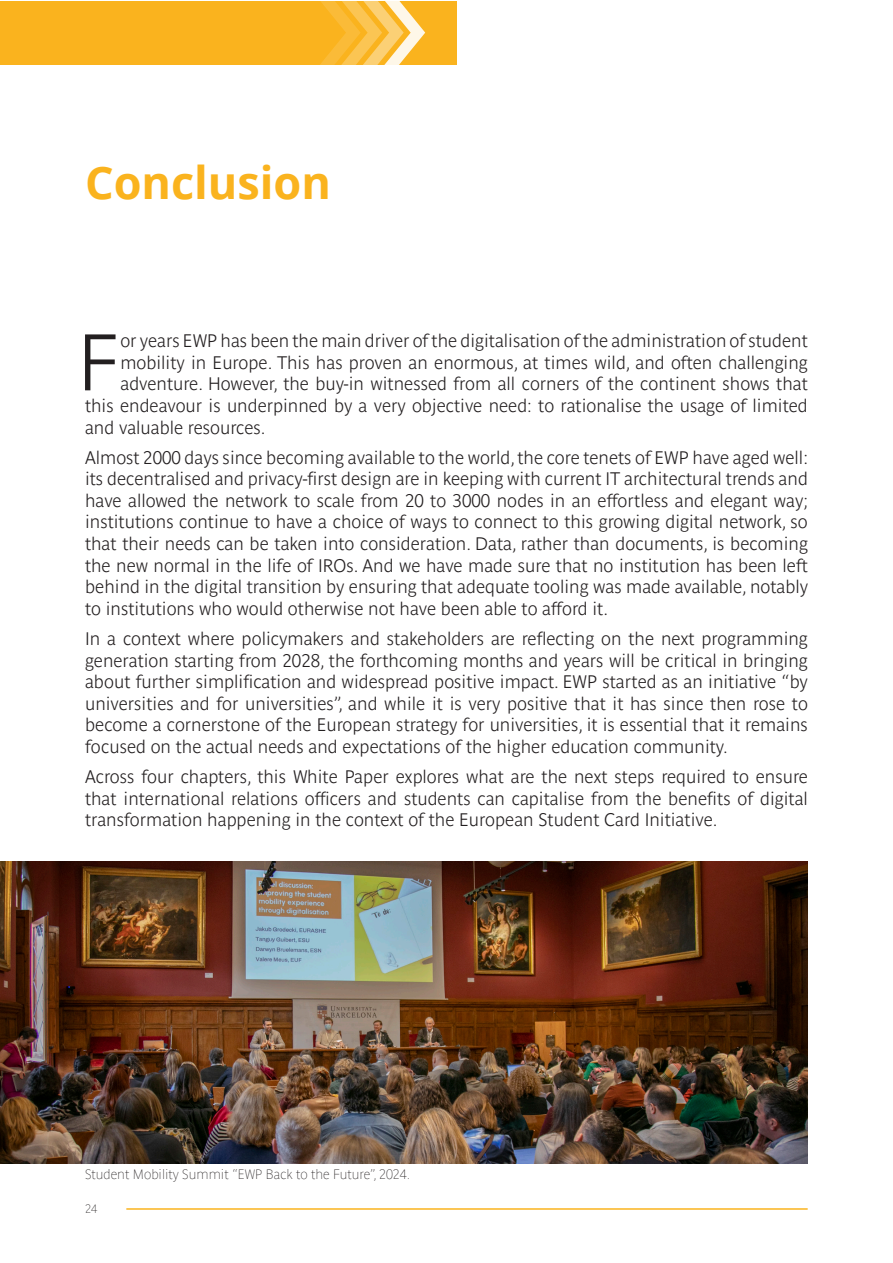
<style>
.page{position:relative;width:893px;height:1263px;background:#fff}
.page>*{position:absolute;margin:0;border:0;box-sizing:border-box;transform-origin:0 0}
.Body_Style{font:700 79.2px "Parisine Std Clair";color:#231f20}
.Heading_1{font:700 45px "Open Sans";color:#fab31e}
.Body_Style-2{font:700 18px/21.6px "Parisine Std Clair";color:#231f20;text-align:justify}
.Figure_Style{font:13.5px "Parisine Std Clair";color:#231f20}
.Page_number_style{font:12px "Parisine Std Clair";color:#231f20}
</style>
<div class="page">
<hr style="left:127px;top:1208px;width:680px;height:2px;background:#fab31e">
<div style="left:1px;top:1px;width:456px;height:64px;background:#fab31e"></div>
<svg style="left:320px;top:1px;width:105px;height:64px"></svg>
<img style="left:0;top:861px;width:808px;height:302px">
<p class="Heading_1" style="left:85px;top:151px;width:248px">Conclusion</p>
<p class="Body_Style" style="left:78px;top:317px;width:44px">F</p>
<p class="Body_Style-2" style="left:120px;top:330px;width:689px">or years EWP has been the main driver of the digitalisation of the administration of student</p>
<p class="Body_Style-2" style="left:120px;top:352px;width:689px">mobility in Europe. This has proven an enormous, at times wild, and often challenging</p>
<p class="Body_Style-2" style="left:120px;top:373px;width:689px">adventure. However, the buy-in witnessed from all corners of the continent shows that</p>
<p class="Body_Style-2" style="left:85px;top:395px;width:724px">this endeavour is underpinned by a very objective need: to rationalise the usage of limited</p>
<p class="Body_Style-2" style="left:85px;top:416px;width:182px">and valuable resources.</p>
<p class="Body_Style-2" style="left:85px;top:446px;width:724px">Almost 2000 days since becoming available to the world, the core tenets of EWP have aged well: its decentralised and privacy-first design are in keeping with current IT architectural trends and have allowed the network to scale from 20 to 3000 nodes in an effortless and elegant way; institutions continue to have a choice of ways to connect to this growing digital network, so that their needs can be taken into consideration. Data, rather than documents, is becoming the new normal in the life of IROs. And we have made sure that no institution has been left behind in the digital transition by ensuring that adequate tooling was made available, notably to institutions who would otherwise not have been able to afford it.</p>
<p class="Body_Style-2" style="left:85px;top:628px;width:724px">In a context where policymakers and stakeholders are reflecting on the next programming generation starting from 2028, the forthcoming months and years will be critical in bringing about further simplification and widespread positive impact. EWP started as an initiative “by universities and for universities”, and while it is very positive that it has since then rose to become a cornerstone of the European strategy for universities, it is essential that it remains focused on the actual needs and expectations of the higher education community.</p>
<p class="Body_Style-2" style="left:85px;top:766px;width:724px">Across four chapters, this White Paper explores what are the next steps required to ensure that international relations officers and students can capitalise from the benefits of digital transformation happening in the context of the European Student Card Initiative.</p>
<p class="Figure_Style" style="left:85px;top:1166px;width:327px">Student Mobility Summit “EWP Back to the Future”, 2024.</p>
<p class="Page_number_style" style="left:85px;top:1202px;width:14px">24</p>
</div>
